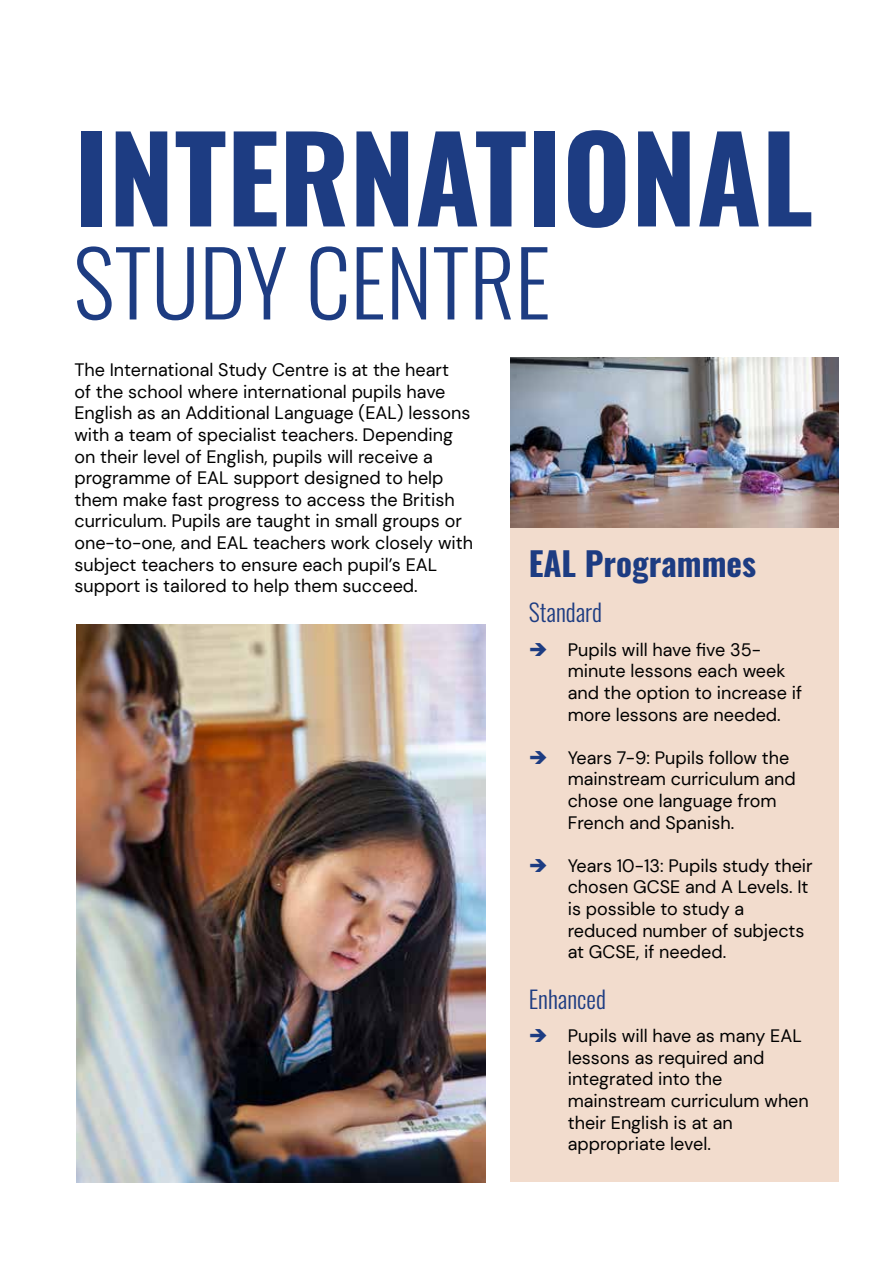
<style>
.page{position:relative;width:893px;height:1263px;background:#fff}
.page>*{position:absolute;margin:0;border:0;box-sizing:border-box;transform-origin:0 0}
.t1{font:700 117.3px "Oswald";color:#1d3c82}
.t2{font:300 89.25px "Oswald";color:#1d3c82}
.t3{font:700 33px "Oswald";color:#1d3c82}
.t4{font:300 24px "Oswald";color:#1d3c82}
.t5{font:18px/21.6px "DM Sans";color:#000}
.s1{color:#1d3c82}
</style>
<div class="page">
<div style="left:510px;top:366px;width:329px;height:816px;background:#f2dccd"></div>
<img style="left:510px;top:357px;width:329px;height:170px">
<img style="left:77px;top:624px;width:408px;height:558px">
<h1 class="t1" style="left:73px;top:117px;width:741px">INTERNATIONAL</h1>
<h2 class="t2" style="left:73px;top:204px;width:479px">STUDY CENTRE</h2>
<p class="t5" style="left:74px;top:359px;width:400px">The International Study Centre is at the heart<br>of the school where international pupils have English as an Additional Language (EAL) lessons with a team of specialist teachers. Depending on their level of English, pupils will receive a programme of EAL support designed to help them make fast progress to access the British curriculum. Pupils are taught in small groups or one-to-one, and EAL teachers work closely with subject teachers to ensure each pupil’s EAL support is tailored to help them succeed.</p>
<h3 class="t3" style="left:529px;top:546px;width:229px">EAL Programmes</h3>
<h3 class="t4" style="left:529px;top:591px;width:75px">Standard</h3>
<p class="t5" style="left:568px;top:639px;width:236px;text-indent:-39px"><span class="s1">➔</span> Pupils will have five 35- minute lessons each week and the option to increase if more lessons are needed.</p>
<p class="t5" style="left:568px;top:747px;width:230px;text-indent:-39px"><span class="s1">➔</span> Years 7-9: Pupils follow the mainstream curriculum and chose one language from<br>French and Spanish.</p>
<p class="t5" style="left:568px;top:855px;width:247px;text-indent:-39px"><span class="s1">➔</span> Years 10-13: Pupils study their chosen GCSE and A Levels. It is possible to study a reduced number of subjects at GCSE, if needed.</p>
<h3 class="t4" style="left:529px;top:977px;width:79px">Enhanced</h3>
<p class="t5" style="left:568px;top:1025px;width:243px;text-indent:-39px"><span class="s1">➔</span> Pupils will have as many EAL lessons as required and integrated into the mainstream curriculum when their English is at an appropriate level.</p>
</div>
